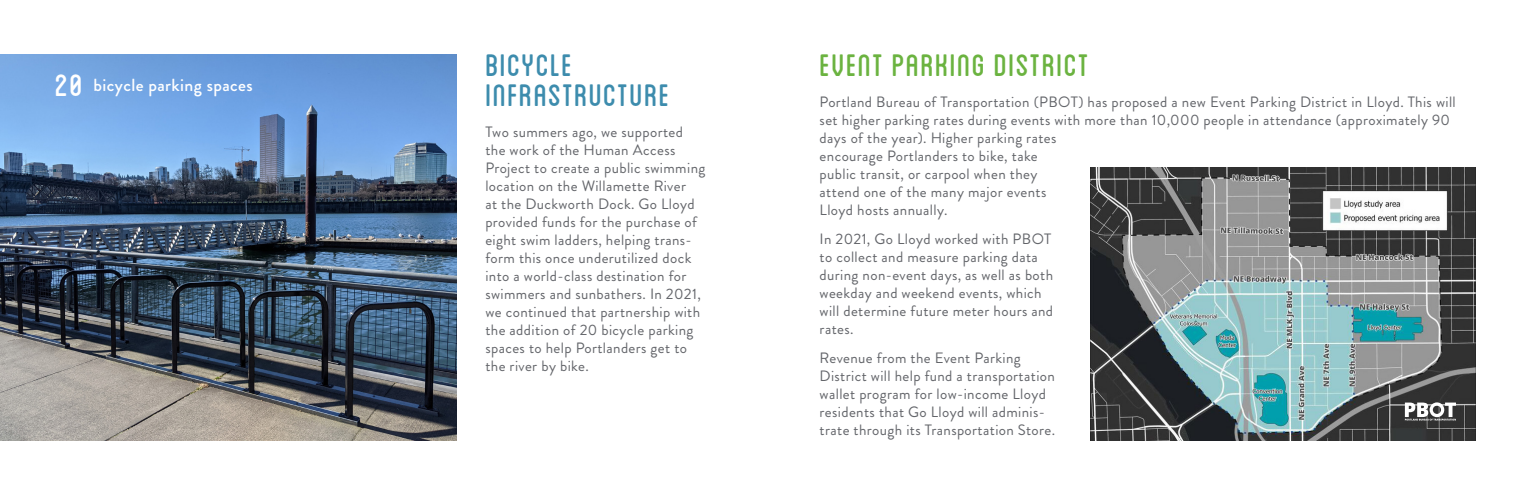
<style>
.page{position:relative;width:1530px;height:495px;background:#fff}
.page>*{position:absolute;margin:0;border:0;box-sizing:border-box;transform-origin:0 0}
.Infographic_Title{font:43.75px "Blanch Caps";letter-spacing:.025em;color:#3d8cad}
.Infographic_Title-2{font:43.75px "Blanch Caps";letter-spacing:.02em;color:#6bb340}
.Infographic_Label_La{font:43.75px "Blanch Caps";color:#fff}
.Infographic_caption{font:500 17.5px "Brandon Grotesque";letter-spacing:.025em;color:#fff}
.Cover_Address___Cont{font:15px/18px "Brandon Grotesque";letter-spacing:.025em;color:#63656a}
</style>
<div class="page">
<img style="left:0;top:55px;width:457px;height:385px">
<img style="left:1090px;top:167px;width:385px;height:273px">
<svg style="left:1405px;top:402px;width:51px;height:19px"></svg>
<p class="Infographic_Label_La" style="left:55px;top:65px;width:30px">20</p>
<p class="Infographic_caption" style="left:93px;top:73px;width:161px">bicycle parking spaces</p>
<p class="Infographic_Title" style="left:485px;top:46px;width:89px">bicycle</p>
<p class="Infographic_Title" style="left:485px;top:76px;width:186px">infrastructure</p>
<p class="Cover_Address___Cont" style="left:485px;top:123px;width:221px">Two summers ago, we supported the work of the Human Access<br>Project to create a public swimming location on the Willamette River<br>at the Duckworth Dock. Go Lloyd provided funds for the purchase of eight swim ladders, helping trans&shy;form this once underutilized dock into a world-class destination for swimmers and sunbathers. In 2021, we continued that partnership with the addition of 20 bicycle parking spaces to help Portlanders get to the river by bike.</p>
<p class="Infographic_Title-2" style="left:820px;top:46px;width:271px">event parking district</p>
<p class="Cover_Address___Cont" style="left:820px;top:93px;width:638px">Portland Bureau of Transportation (PBOT) has proposed a new Event Parking District in Lloyd. This will set higher parking rates during events with more than 10,000 people in attendance (approximately 90 days of the year). Higher parking rates<br>encourage Portlanders to bike, take<br>public transit, or carpool when they<br>attend one of the many major events<br>Lloyd hosts annually.</p>
<p class="Cover_Address___Cont" style="left:820px;top:230px;width:235px">In 2021, Go Lloyd worked with PBOT to collect and measure parking data during non-event days, as well as both weekday and weekend events, which will determine future meter hours and rates.</p>
<p class="Cover_Address___Cont" style="left:820px;top:349px;width:237px">Revenue from the Event Parking District will help fund a transportation wallet program for low-income Lloyd residents that Go Lloyd will adminis&shy;trate through its Transportation Store.</p>
</div>
